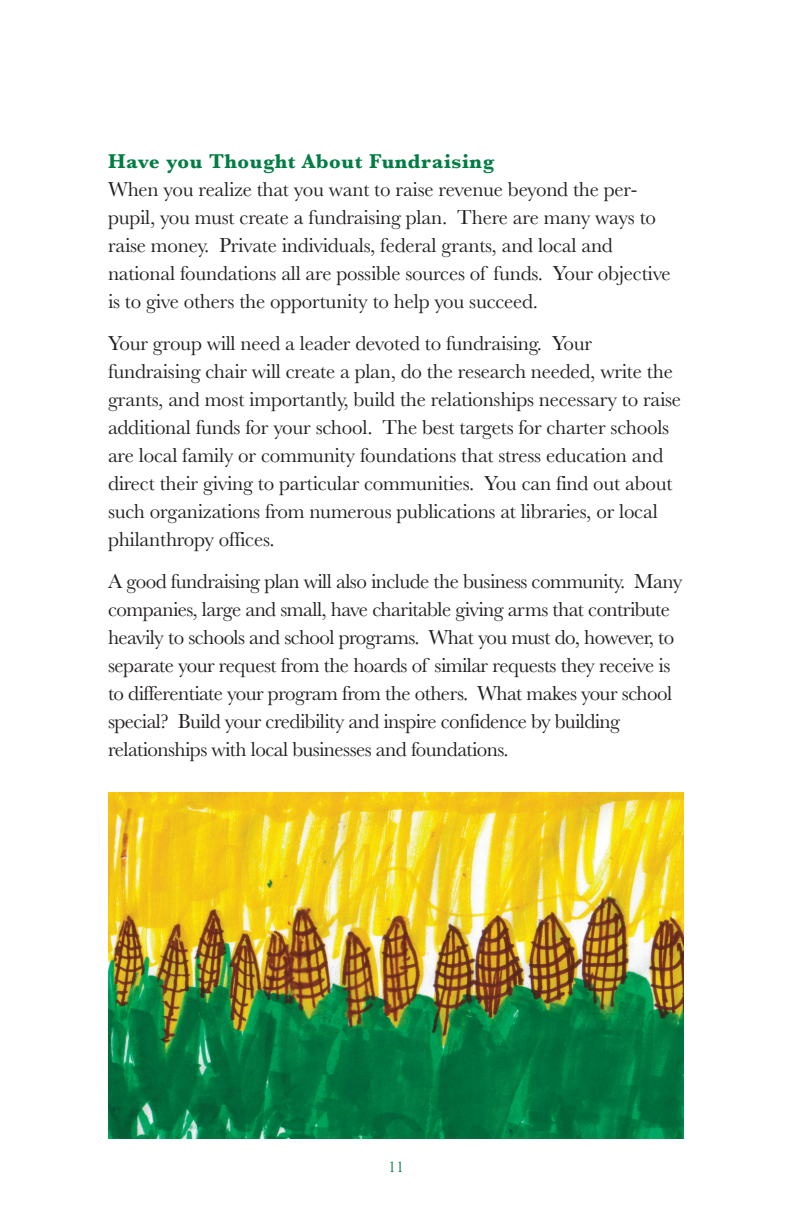
<style>
.page{position:relative;width:792px;height:1224px;background:#fff}
.page>*{position:absolute;margin:0;border:0;box-sizing:border-box;transform-origin:0 0}
.t1{font:21px/28px "Baskerville";letter-spacing:-.01em;color:#231f20}
.t2{font:700 20.8px "Baskerville";letter-spacing:.025em;color:#007d43}
.t3{font:16px "Baskerville";color:#007d43}
</style>
<div class="page">
<img style="left:108px;top:793px;width:576px;height:345px">
<p class="t2" style="left:108px;top:154px;width:387px">Have you Thought About Fundraising</p>
<p class="t1" style="left:108px;top:178px;width:564px">When you realize that you want to raise revenue beyond the per&shy;pupil, you must create a fundraising plan. There are many ways to raise money. Private individuals, federal grants, and local and national foundations all are possible sources of funds. Your objective is to give others the opportunity to help you succeed.</p>
<p class="t1" style="left:108px;top:332px;width:575px">Your group will need a leader devoted to fundraising. Your fundraising chair will create a plan, do the research needed, write the grants, and most importantly, build the relationships necessary to raise additional funds for your school. The best targets for charter schools are local family or community foundations that stress education and direct their giving to particular communities. You can find out about such organizations from numerous publications at libraries, or local philanthropy offices.</p>
<p class="t1" style="left:108px;top:570px;width:576px">A good fundraising plan will also include the business community. Many companies, large and small, have charitable giving arms that contribute heavily to schools and school programs. What you must do, however, to separate your request from the hoards of similar requests they receive is to differentiate your program from the others. What makes your school special? Build your credibility and inspire confidence by building relationships with local businesses and foundations.</p>
<p class="t3" style="left:388px;top:1161px;width:17px">11</p>
</div>
